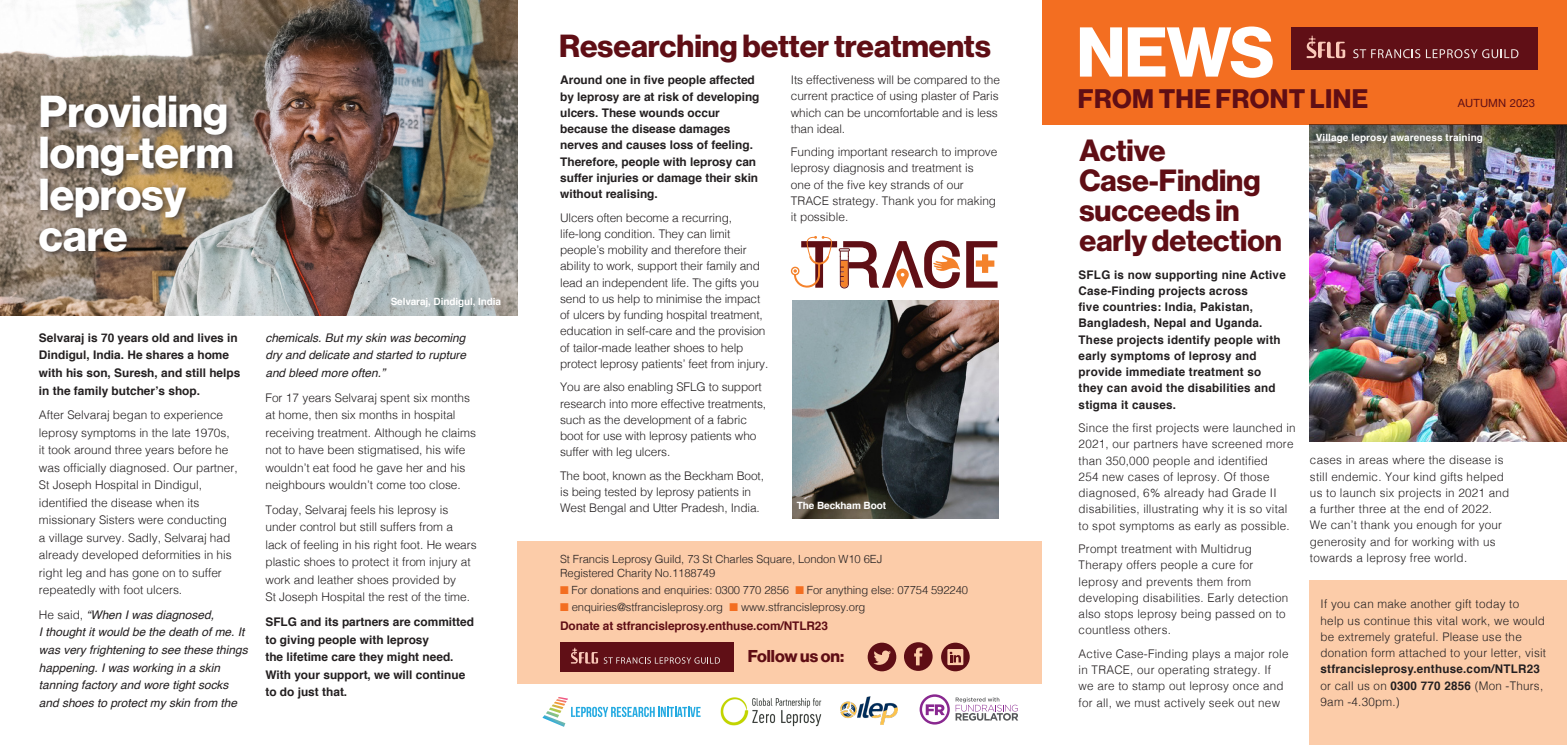
<style>
.page{position:relative;width:1567px;height:745px;background:#fff}
.page>*{position:absolute;margin:0;border:0;box-sizing:border-box;transform-origin:0 0}
.t1{font:68.75px "N Haas Grotesk DS Pro 75 Bd";color:#fff}
.t2{font:43.75px/41.2px "N Haas Grotesk DS Pro 75 Bd";color:#fff}
.t3{font:31.25px "N Haas Grotesk DS Pro 75 Bd";color:#5f0e15}
.t4{font:30px/30px "N Haas Grotesk DS Pro 75 Bd";color:#5f0e15}
.t5{font:26.25px "N Haas Grotesk DS Pro 75 Bd";letter-spacing:.015em;color:#5f0e15}
.t6{font:16.75px "N Haas Grotesk DS Pro 75 Bd";color:#5f0e15}
.t7{font:300 11.88px/16.2px "Helvetica";color:#231f20}
.t8{font:300 11.88px/16.2px "Helvetica";letter-spacing:.02em;color:#231f20}
.t9{font:700 11.88px/16.2px "Helvetica";color:#231f20}
.t10{font:italic 11.88px/17.5px "Helvetica";color:#231f20}
.t11{font:700 11.88px/16.2px "Helvetica";letter-spacing:.02em;color:#231f20}
.t12{font:700 11.88px "Helvetica";letter-spacing:-.01em;color:#5f0e15}
.t13{font:300 11.25px "Helvetica";letter-spacing:-.01em;color:#231f20}
.t14{font:11.25px "Helvetica Neue";letter-spacing:.01em;color:#5f0e15}
.t15{font:700 10px "Helvetica";letter-spacing:-.01em;color:#fff}
.t16{font:700 10px "Helvetica";letter-spacing:.01em;color:#fff}
.s1{font-weight:300;font-style:normal}
.s2{color:#f36e21}
.s3{font-weight:700}
</style>
<div class="page">
<img style="left:0;top:0;width:517px;height:315px">
<div style="left:1309px;top:580px;width:257px;height:164px;background:#fccca9"></div>
<img style="left:1309px;top:159px;width:257px;height:282px">
<div style="left:517px;top:541px;width:525px;height:142px;background:#fccca9"></div>
<div style="left:1042px;top:0;width:524px;height:124px;background:#f36e21"></div>
<div style="left:1291px;top:27px;width:246px;height:42px;background:#600f16"></div>
<svg style="left:1353px;top:49px;width:165px;height:9px"></svg>
<svg style="left:1306px;top:36px;width:39px;height:22px"></svg>
<div style="left:36px;top:91px;width:205px;height:169px;background:#231f20;opacity:.75"></div>
<img style="left:720px;top:697px;width:101px;height:28px">
<svg style="left:542px;top:697px;width:158px;height:29px"></svg>
<div style="left:560px;top:641px;width:174px;height:30px;background:#600f16"></div>
<svg style="left:570px;top:647px;width:150px;height:16px"></svg>
<svg style="left:919px;top:694px;width:30px;height:30px"></svg>
<svg style="left:955px;top:697px;width:63px;height:23px"></svg>
<svg style="left:941px;top:642px;width:28px;height:29px"></svg>
<svg style="left:867px;top:642px;width:29px;height:29px"></svg>
<svg style="left:904px;top:642px;width:28px;height:28px"></svg>
<img style="left:792px;top:300px;width:206px;height:218px">
<svg style="left:790px;top:236px;width:169px;height:52px"></svg>
<svg style="left:966px;top:241px;width:31px;height:46px"></svg>
<img style="left:1309px;top:124px;width:257px;height:35px">
<img style="left:840px;top:696px;width:57px;height:28px">
<p class="t2" style="left:39px;top:92px;width:196px">Providing long-term leprosy care</p>
<p class="t9" style="left:39px;top:329px;width:203px;line-height:17.5px">Selvaraj is 70 years old and lives in Dindigul, India. He shares a home with his son, Suresh, and still helps in the family butcher’s shop.</p>
<p class="t7" style="left:39px;top:405px;width:200px;line-height:17.5px">After Selvaraj began to experience leprosy symptoms in the late 1970s, it took around three years before he was officially diagnosed. Our partner, St Joseph Hospital in Dindigul, identified the disease when its missionary Sisters were conducting<br>a village survey. Sadly, Selvaraj had already developed deformities in his right leg and has gone on to suffer repeatedly with foot ulcers.</p>
<p class="t10" style="left:39px;top:606px;width:210px"><span class="s1">He said,</span> “When I was diagnosed,<br>I thought it would be the death of me. It was very frightening to see these things happening. I was working in a skin tanning factory and wore tight socks and shoes to protect my skin from the</p>
<p class="t15" style="left:390px;top:293px;width:112px">Selvaraj, Dindigul, India</p>
<p class="t10" style="left:265px;top:329px;width:202px;text-align:justify">chemicals. But my skin was becoming dry and delicate and started to rupture and bleed more often.”</p>
<p class="t7" style="left:265px;top:387px;width:212px;line-height:17.5px">For 17 years Selvaraj spent six months at home, then six months in hospital receiving treatment. Although he claims not to have been stigmatised, his wife wouldn’t eat food he gave her and his neighbours wouldn’t come too close.</p>
<p class="t7" style="left:265px;top:499px;width:213px;line-height:17.5px">Today, Selvaraj feels his leprosy is under control but still suffers from a lack of feeling in his right foot. He wears plastic shoes to protect it from injury at work and leather shoes provided by<br>St Joseph Hospital the rest of the time.</p>
<p class="t9" style="left:265px;top:613px;width:210px;line-height:17.5px">SFLG and its partners are committed to giving people with leprosy<br>the lifetime care they might need.<br>With your support, we will continue to do just that.</p>
<p class="t3" style="left:559px;top:28px;width:433px">Researching better treatments</p>
<p class="t9" style="left:560px;top:72px;width:201px">Around one in five people affected by leprosy are at risk of developing ulcers. These wounds occur because the disease damages nerves and causes loss of feeling.<br>Therefore, people with leprosy can suffer injuries or damage their skin without realising.</p>
<p class="t7" style="left:560px;top:208px;width:210px">Ulcers often become a recurring, life-long condition. They can limit people’s mobility and therefore their ability to work, support their family and lead an independent life. The gifts you send to us help to minimise the impact of ulcers by funding hospital treatment, education in self-care and the provision of tailor-made leather shoes to help protect leprosy patients’ feet from injury.</p>
<p class="t7" style="left:560px;top:378px;width:207px">You are also enabling SFLG to support research into more effective treatments, such as the development of a fabric boot for use with leprosy patients who suffer with leg ulcers.</p>
<p class="t7" style="left:560px;top:466px;width:205px">The boot, known as the Beckham Boot, is being tested by leprosy patients in<br>West Bengal and Utter Pradesh, India.</p>
<p class="t7" style="left:790px;top:71px;width:211px">Its effectiveness will be compared to the current practice of using plaster of Paris which can be uncomfortable and is less than ideal.</p>
<p class="t7" style="left:790px;top:143px;width:208px">Funding important research to improve leprosy diagnosis and treatment is<br>one of the five key strands of our<br>TRACE strategy. Thank you for making it possible.</p>
<p class="t15" style="left:796px;top:497px;width:91px">The Beckham Boot</p>
<p class="t13" style="left:560px;top:549px;width:324px">St Francis Leprosy Guild, 73 St Charles Square, London W10 6EJ</p>
<p class="t13" style="left:560px;top:563px;width:157px">Registered Charity No.1188749</p>
<p class="t13" style="left:560px;top:580px;width:409px"><span class="s2">■</span> For donations and enquiries: 0300 770 2856 <span class="s2">■</span> For anything else: 07754 592240</p>
<p class="t13" style="left:560px;top:596px;width:307px"><span class="s2">■</span> enquiries@stfrancisleprosy.org <span class="s2">■</span> www.stfrancisleprosy.org</p>
<p class="t12" style="left:560px;top:616px;width:269px">Donate at stfrancisleprosy.enthuse.com/NTLR23</p>
<p class="t6" style="left:747px;top:646px;width:98px">Follow us on:</p>
<p class="t1" style="left:1076px;top:12px;width:199px">NEWS</p>
<p class="t5" style="left:1077px;top:83px;width:292px">FROM THE FRONT LINE</p>
<p class="t14" style="left:1457px;top:95px;width:79px">AUTUMN 2023</p>
<p class="t4" style="left:1079px;top:135px;width:204px">Active<br>Case-Finding succeeds in early detection</p>
<p class="t11" style="left:1078px;top:266px;width:209px">SFLG is now supporting nine Active<br>Case-Finding projects across<br>five countries: India, Pakistan,<br>Bangladesh, Nepal and Uganda.<br>These projects identify people with early symptoms of leprosy and provide immediate treatment so they can avoid the disabilities and stigma it causes.</p>
<p class="t8" style="left:1078px;top:418px;width:219px">Since the first projects were launched in 2021, our partners have screened more than 350,000 people and identified<br>254 new cases of leprosy. Of those diagnosed, 6% already had Grade II disabilities, illustrating why it is so vital to spot symptoms as early as possible.</p>
<p class="t8" style="left:1078px;top:539px;width:211px">Prompt treatment with Multidrug<br>Therapy offers people a cure for leprosy and prevents them from developing disabilities. Early detection also stops leprosy being passed on to countless others.</p>
<p class="t8" style="left:1078px;top:644px;width:211px">Active Case-Finding plays a major role in TRACE, our operating strategy. If we are to stamp out leprosy once and for all, we must actively seek out new</p>
<p class="t16" style="left:1315px;top:129px;width:169px">Village leprosy awareness training</p>
<p class="t8" style="left:1309px;top:451px;width:201px">cases in areas where the disease is still endemic. Your kind gifts helped us to launch six projects in 2021 and a further three at the end of 2022.<br>We can’t thank you enough for your generosity and for working with us towards a leprosy free world.</p>
<p class="t8" style="left:1320px;top:594px;width:227px">If you can make another gift today to<br>help us continue this vital work, we would be extremely grateful. Please use the donation form attached to your letter, visit <span class="s3">stfrancisleprosy.enthuse.com/NTLR23 </span>or call us on <span class="s3">0300 770 2856</span> (Mon -Thurs, 9am -4.30pm.)</p>
</div>
